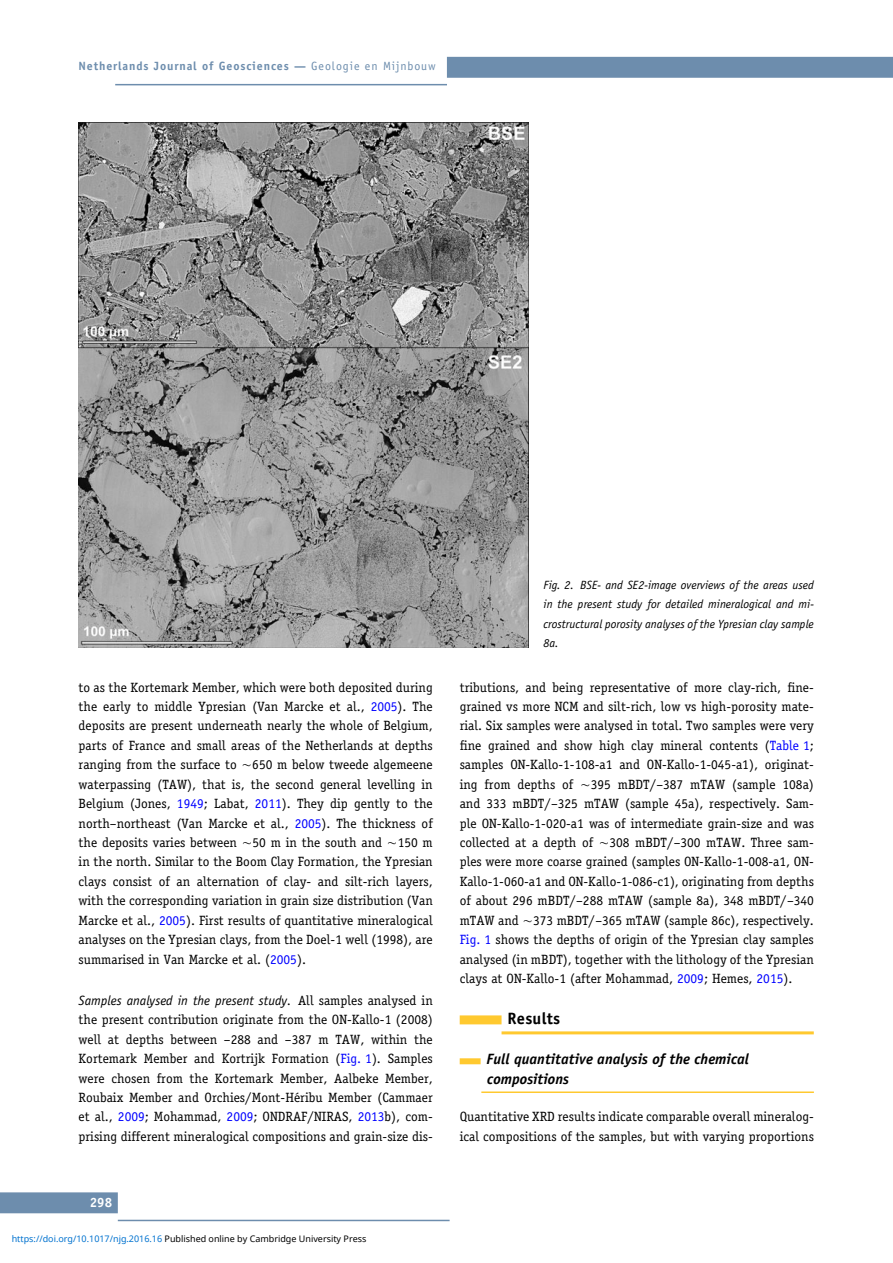
<style>
.page{position:relative;width:893px;height:1263px;background:#fff}
.page>*{position:absolute;margin:0;border:0;box-sizing:border-box;transform-origin:0 0}
.t1{font:700 16.5px "Officina Sans";letter-spacing:.015em;color:#000}
.t2{font:italic 700 15px/19.5px "Officina Sans";color:#000}
.t3{font:13.5px/19.5px "Officina Serif";color:#000;text-align:justify}
.t4{font:italic 13.5px "Officina Sans";color:#000}
.t5{font:700 13.5px "Officina Sans";color:#fff}
.t6{font:italic 12px/19.5px "Officina Sans";color:#000;text-align:justify}
.t7{font:700 12px "Officina Sans";letter-spacing:.07em;color:#6d8dad}
.t8{font:9px "Noto Sans";color:#000}
.s1{font-weight:400}
.s2{color:#00f}
.s3{font-family:"Lucida Sans Unicode 22"}
.s4{font-family:"Officina Serif";font-style:normal}
.s5{color:#0172cf}
</style>
<div class="page">
<div style="left:447px;top:57px;width:446px;height:21px;background:#6d8dad"></div>
<hr style="left:115px;top:84px;width:332px;height:1px;background:#6d8dad">
<img style="left:79px;top:122px;width:450px;height:525px">
<div style="left:460px;top:1015px;width:42px;height:9px;background:#ffc92f"></div>
<hr style="left:502px;top:1031px;width:312px;height:3px;background:#ffc92f">
<div style="left:460px;top:1058px;width:21px;height:6px;background:#ffc92f"></div>
<hr style="left:481px;top:1091px;width:333px;height:2px;background:#ffc92f">
<div style="left:0;top:1192px;width:118px;height:21px;background:#6d8dad"></div>
<hr style="left:118px;top:1220px;width:332px;height:1px;background:#6d8dad">
<p class="t7" style="left:79px;top:62px;width:359px">Netherlands Journal of Geosciences — <span class="s1">Geologie en Mijnbouw</span></p>
<p class="t3" style="left:79px;top:678px;width:356px">to as the Kortemark Member, which were both deposited during the early to middle Ypresian (Van Marcke et al., <span class="s2">2005</span>). The deposits are present underneath nearly the whole of Belgium, parts of France and small areas of the Netherlands at depths ranging from the surface to <span class="s3">-</span>650 m below tweede algemeene waterpassing (TAW), that is, the second general levelling in Belgium (Jones, <span class="s2">1949</span>; Labat, <span class="s2">2011</span>). They dip gently to the north–northeast (Van Marcke et al., <span class="s2">2005</span>). The thickness of the deposits varies between <span class="s3">-</span>50 m in the south and <span class="s3">-</span>150 m in the north. Similar to the Boom Clay Formation, the Ypresian clays consist of an alternation of clay- and silt-rich layers, with the corresponding variation in grain size distribution (Van Marcke et al., <span class="s2">2005</span>). First results of quantitative mineralogical analyses on the Ypresian clays, from the Doel-1 well (1998), are summarised in Van Marcke et al. (<span class="s2">2005</span>).</p>
<p class="t4" style="left:79px;top:995px;width:356px">Samples analysed in the present study. <span class="s4">All samples analysed in</span></p>
<p class="t3" style="left:79px;top:1011px;width:356px">the present contribution originate from the ON-Kallo-1 (2008) well at depths between –288 and –387 m TAW, within the Kortemark Member and Kortrijk Formation (<span class="s2">Fig. 1</span>). Samples were chosen from the Kortemark Member, Aalbeke Member, Roubaix Member and Orchies/Mont-H´eribu Member (Cammaer et al., <span class="s2">2009</span>; Mohammad, <span class="s2">2009</span>; ONDRAF/NIRAS, <span class="s2">2013</span>b), com&shy;prising different mineralogical compositions and grain-size dis-</p>
<p class="t5" style="left:90px;top:1197px;width:24px">298</p>
<p class="t8" style="left:12px;top:1232px;width:356px"><span class="s5">https://doi.org/10.1017/njg.2016.16</span> Published online by Cambridge University Press</p>
<p class="t6" style="left:544px;top:576px;width:272px">Fig. 2. BSE- and SE2-image overviews of the areas used in the present study for detailed mineralogical and mi&shy;crostructural porosity analyses of the Ypresian clay sample 8a.</p>
<p class="t3" style="left:460px;top:678px;width:356px">tributions, and being representative of more clay-rich, fine&shy;grained vs more NCM and silt-rich, low vs high-porosity mate&shy;rial. Six samples were analysed in total. Two samples were very fine grained and show high clay mineral contents (<span class="s2">Table 1</span>; samples ON-Kallo-1-108-a1 and ON-Kallo-1-045-a1), originat&shy;ing from depths of <span class="s3">-</span>395 mBDT/–387 mTAW (sample 108a) and 333 mBDT/–325 mTAW (sample 45a), respectively. Sam&shy;ple ON-Kallo-1-020-a1 was of intermediate grain-size and was collected at a depth of <span class="s3">-</span>308 mBDT/–300 mTAW. Three sam&shy;ples were more coarse grained (samples ON-Kallo-1-008-a1, ON-Kallo-1-060-a1 and ON-Kallo-1-086-c1), originating from depths of about 296 mBDT/–288 mTAW (sample 8a), 348 mBDT/–340 mTAW and <span class="s3">-</span>373 mBDT/–365 mTAW (sample 86c), respectively.<br><span class="s2">Fig. 1</span> shows the depths of origin of the Ypresian clay samples analysed (in mBDT), together with the lithology of the Ypresian clays at ON-Kallo-1 (after Mohammad, <span class="s2">2009</span>; Hemes, <span class="s2">2015</span>).</p>
<p class="t1" style="left:507px;top:1012px;width:54px">Results</p>
<p class="t2" style="left:487px;top:1051px;width:264px">Full quantitative analysis of the chemical compositions</p>
<p class="t3" style="left:460px;top:1108px;width:356px">Quantitative XRD results indicate comparable overall mineralog&shy;ical compositions of the samples, but with varying proportions</p>
</div>
